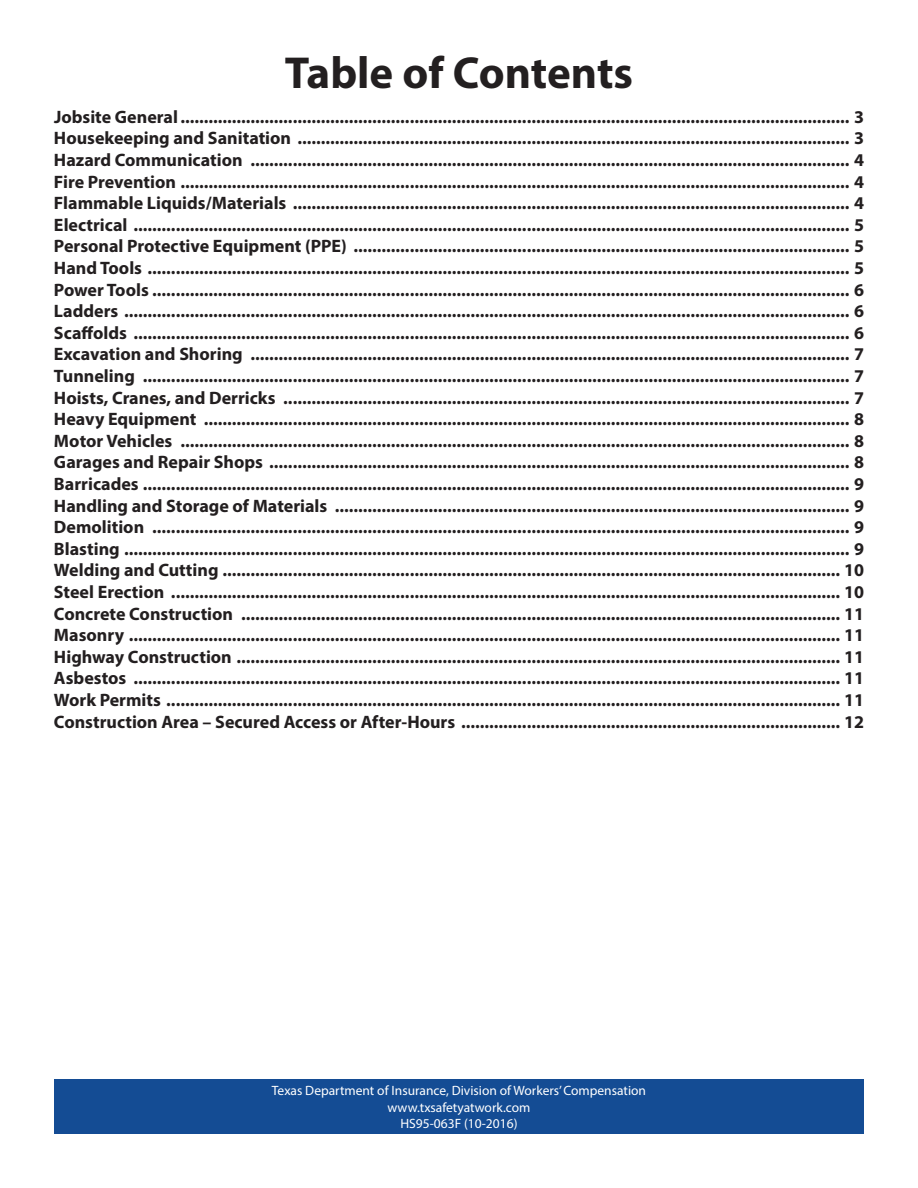
<style>
.page{position:relative;width:918px;height:1188px;background:#fff}
.page>*{position:absolute;margin:0;border:0;box-sizing:border-box;transform-origin:0 0}
.t1{font:700 45px "Myriad Pro";color:#231f20}
.t2{font:700 18px/21.6px "Myriad Pro";color:#231f20;text-align:justify}
.t3{font:13.5px/16.5px "Myriad Pro";color:#fff;text-align:center}
</style>
<div class="page">
<div style="left:54px;top:1080px;width:810px;height:54px;background:#144c94"></div>
<h2 class="t1" style="left:285px;top:43px;width:350px">Table of Contents</h2>
<p class="t2" style="left:54px;top:105px;width:812px">Jobsite General............................................................................................................................................... 3<br>Housekeeping and Sanitation ...................................................................................................................... 3<br>Hazard Communication ................................................................................................................................ 4<br>Fire Prevention ............................................................................................................................................... 4<br>Flammable Liquids/Materials ....................................................................................................................... 4<br>Electrical ......................................................................................................................................................... 5<br>Personal Protective Equipment (PPE) .......................................................................................................... 5<br>Hand Tools ...................................................................................................................................................... 5<br>Power Tools ..................................................................................................................................................... 6<br>Ladders ........................................................................................................................................................... 6<br>Scaffolds ......................................................................................................................................................... 6<br>Excavation and Shoring ................................................................................................................................ 7<br>Tunneling ....................................................................................................................................................... 7<br>Hoists, Cranes, and Derricks ......................................................................................................................... 7<br>Heavy Equipment .......................................................................................................................................... 8<br>Motor Vehicles ............................................................................................................................................... 8<br>Garages and Repair Shops ............................................................................................................................ 8<br>Barricades ....................................................................................................................................................... 9<br>Handling and Storage of Materials .............................................................................................................. 9<br>Demolition ..................................................................................................................................................... 9<br>Blasting ........................................................................................................................................................... 9<br>Welding and Cutting .................................................................................................................................... 10<br>Steel Erection ............................................................................................................................................... 10<br>Concrete Construction ................................................................................................................................ 11<br>Masonry ........................................................................................................................................................ 11<br>Highway Construction ................................................................................................................................. 11<br>Asbestos ....................................................................................................................................................... 11<br>Work Permits ................................................................................................................................................ 11<br>Construction Area – Secured Access or After-Hours ................................................................................. 12</p>
<p class="t3" style="left:272px;top:1083px;width:376px">Texas Department of Insurance, Division of Workers’ Compensation www.txsafetyatwork.com<br>HS95-063F (10-2016)</p>
</div>
